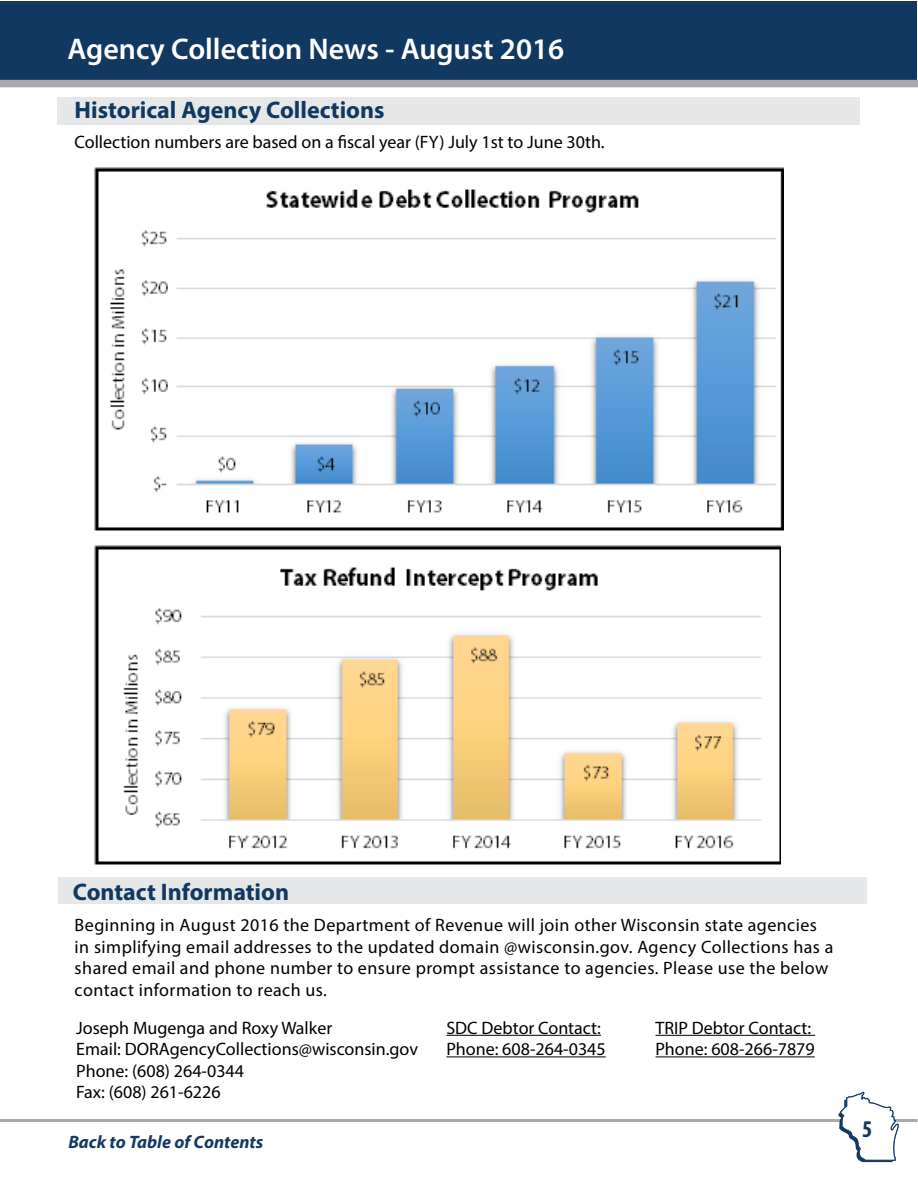
<style>
.page{position:relative;width:918px;height:1188px;background:#fff}
.page>*{position:absolute;margin:0;border:0;box-sizing:border-box;transform-origin:0 0}
.t1{font:600 30px "Myriad Pro";color:#fff}
.t2{font:700 24px "Myriad Pro";color:#113861}
.t3{font:700 condensed 24px "Myriad Pro";color:#113861}
.t4{font:18px/21.6px "Myriad Pro";letter-spacing:.02em;color:#000}
.t5{font:18px/21.6px "Myriad Pro";color:#000}
.t6{font:italic 700 18px "Myriad Pro";color:#143961}
</style>
<div class="page">
<div style="left:0;top:1px;width:917px;height:86px;background:#113861"></div>
<div style="left:0;top:80px;width:918px;height:7px;background:#a7a9ac"></div>
<hr style="left:0;top:1119px;width:917px;height:3px;background:#a7a9ac">
<svg style="left:838px;top:1091px;width:61px;height:71px"></svg>
<div style="left:58px;top:97px;width:802px;height:28px;background:#e6e7e8"></div>
<div style="left:58px;top:878px;width:809px;height:26px;background:#e6e7e8"></div>
<hr style="left:446px;top:1035px;width:155px;height:1px;background:#000">
<hr style="left:446px;top:1056px;width:160px;height:1px;background:#000">
<hr style="left:656px;top:1035px;width:159px;height:1px;background:#000">
<hr style="left:656px;top:1056px;width:159px;height:1px;background:#000">
<img style="left:94px;top:168px;width:689px;height:362px">
<img style="left:95px;top:545px;width:686px;height:320px">
<h1 class="t1" style="left:68px;top:30px;width:498px">Agency Collection News - August 2016</h1>
<h2 class="t2" style="left:75px;top:94px;width:312px">Historical Agency Collections</h2>
<p class="t5" style="left:75px;top:131px;width:532px">Collection numbers are based on a fiscal year (FY) July 1st to June 30th.</p>
<h2 class="t2" style="left:73px;top:876px;width:218px">Contact Information</h2>
<p class="t4" style="left:75px;top:914px;width:760px">Beginning in August 2016 the Department of Revenue will join other Wisconsin state agencies in simplifying email addresses to the updated domain @wisconsin.gov. Agency Collections has a shared email and phone number to ensure prompt assistance to agencies. Please use the below contact information to reach us.</p>
<p class="t5" style="left:76px;top:1016px;width:343px">Joseph Mugenga and Roxy Walker<br>Email: DORAgencyCollections@wisconsin.gov<br>Phone: (608) 264-0344<br>Fax: (608) 261-6226</p>
<p class="t6" style="left:68px;top:1130px;width:196px">Back to Table of Contents</p>
<p class="t5" style="left:446px;top:1016px;width:161px">SDC Debtor Contact:<br>Phone: 608-264-0345</p>
<p class="t5" style="left:656px;top:1016px;width:161px">TRIP Debtor Contact:<br>Phone: 608-266-7879</p>
<h2 class="t3" style="left:862px;top:1114px;width:12px">5</h2>
</div>
